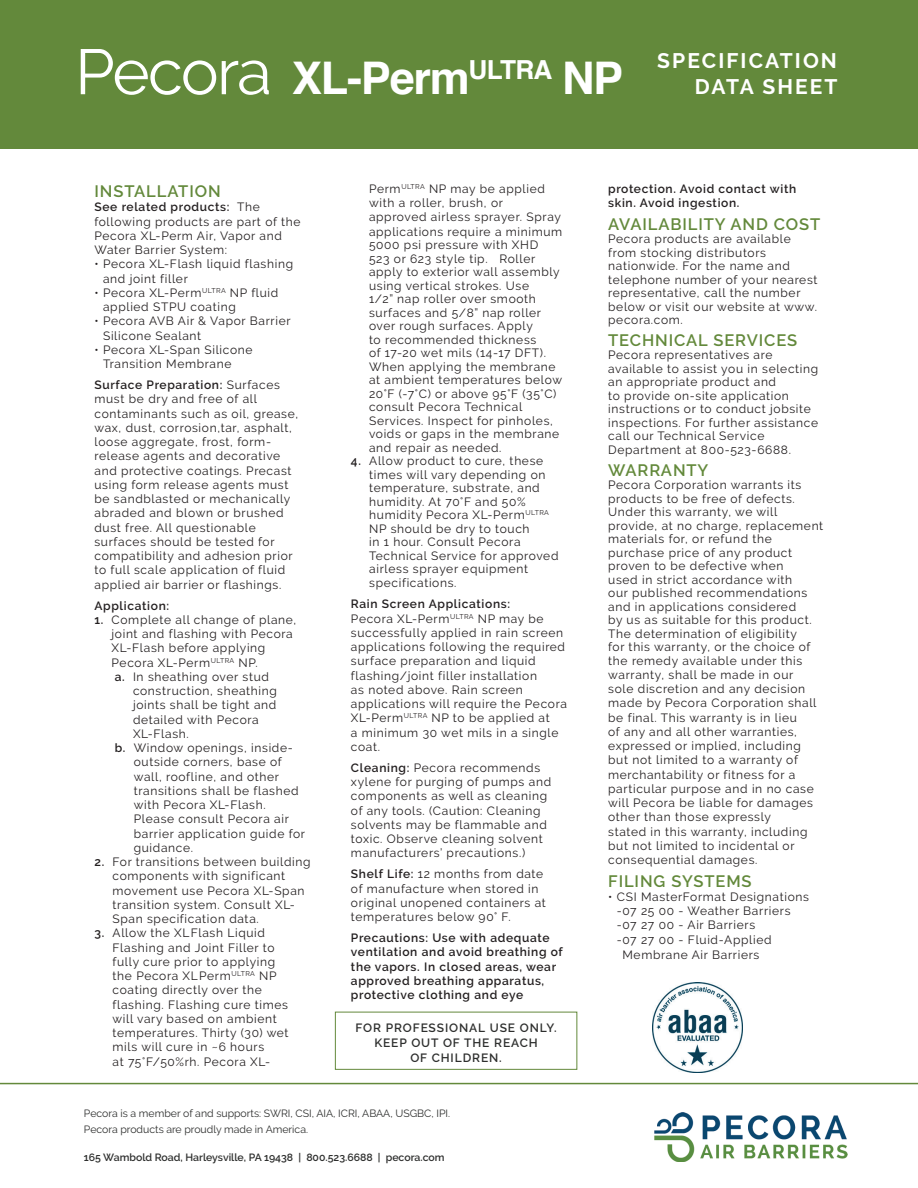
<style>
.page{position:relative;width:918px;height:1188px;background:#fff}
.page>*{position:absolute;margin:0;border:0;box-sizing:border-box;transform-origin:0 0}
.t1{font:700 45px "Helvetica";letter-spacing:-.03em;color:#fff}
.t2{font:700 21px/25.2px "Raleway";letter-spacing:.1em;color:#fff;text-align:right}
.t3{font:600 16.5px "Raleway";letter-spacing:.055em;color:#63893b}
.t4{font:12px/14.2px "Raleway";letter-spacing:.055em;color:#231f20}
.t5{font:600 12px/14.2px "Raleway";letter-spacing:.055em;color:#231f20}
.t6{font:600 12px/15px "Raleway";letter-spacing:.075em;color:#2e2f2e;text-align:center}
.t7{font:10.5px/15.9px "Raleway";color:#2e2f2e}
.t8{font:600 10.5px "Raleway";color:#2e2f2e}
.s1{font-family:"Raleway";font-weight:400;font-size:63.75px}
.s2{font-weight:600}
</style>
<div class="page">
<div style="left:0;top:0;width:918px;height:148px;background:#63893b"></div>
<hr style="left:0;top:1083px;width:918px;height:1px;background:#63893b">
<div style="left:335px;top:1012px;width:242px;height:58px;border:1px solid #63893b"></div>
<img style="left:652px;top:982px;width:90px;height:90px">
<img style="left:654px;top:1112px;width:193px;height:50px">
<h1 class="t1" style="left:75px;top:42px;width:550px"><span class="s1">Pecora</span> XL-Perm<sup>ULTRA</sup> NP</h1>
<h2 class="t2" style="left:657px;top:48px;width:182px">SPECIFICATION<br>DATA SHEET</h2>
<h3 class="t3" style="left:94px;top:182px;width:128px">INSTALLATION</h3>
<p class="t4" style="left:94px;top:200px;width:208px"><span class="s2">See related products:</span> The following products are part of the<br>Pecora XL-Perm Air, Vapor and<br>Water Barrier System:</p>
<p class="t4" style="left:103px;top:257px;width:192px;text-indent:-9px">• Pecora XL-Flash liquid flashing and joint filler</p>
<p class="t4" style="left:103px;top:285px;width:177px;text-indent:-9px">• Pecora XL-Perm<sup>ULTRA</sup> NP fluid applied STPU coating</p>
<p class="t4" style="left:103px;top:314px;width:189px;text-indent:-9px">• Pecora AVB Air &amp; Vapor Barrier<br>Silicone Sealant</p>
<p class="t4" style="left:103px;top:342px;width:151px;text-indent:-9px">• Pecora XL-Span Silicone<br>Transition Membrane</p>
<p class="t4" style="left:94px;top:378px;width:205px"><span class="s2">Surface Preparation:</span> Surfaces must be dry and free of all contaminants such as oil, grease, wax, dust, corrosion,tar, asphalt, loose aggregate, frost, form&shy;release agents and decorative and protective coatings. Precast using form release agents must be sandblasted or mechanically abraded and blown or brushed dust free. All questionable surfaces should be tested for compatibility and adhesion prior to full scale application of fluid applied air barrier or flashings.</p>
<p class="t5" style="left:94px;top:598px;width:76px">Application:</p>
<p class="t4" style="left:94px;top:612px;width:203px"><span class="s2">1.</span> Complete all change of plane,</p>
<p class="t4" style="left:112px;top:627px;width:183px">joint and flashing with Pecora</p>
<p class="t4" style="left:112px;top:641px;width:155px">XL-Flash before applying</p>
<p class="t4" style="left:112px;top:655px;width:148px">Pecora XL-Perm<sup>ULTRA</sup> NP.</p>
<p class="t4" style="left:115px;top:670px;width:156px"><span class="s2">a.</span> In sheathing over stud</p>
<p class="t4" style="left:133px;top:684px;width:145px">construction, sheathing</p>
<p class="t4" style="left:133px;top:698px;width:145px">joints shall be tight and</p>
<p class="t4" style="left:133px;top:712px;width:127px">detailed with Pecora</p>
<p class="t4" style="left:133px;top:726px;width:57px">XL-Flash.</p>
<p class="t4" style="left:115px;top:741px;width:180px"><span class="s2">b.</span> Window openings, inside-</p>
<p class="t4" style="left:134px;top:755px;width:150px">outside corners, base of</p>
<p class="t4" style="left:134px;top:769px;width:147px">wall, roofline, and other</p>
<p class="t4" style="left:134px;top:783px;width:166px">transitions shall be flashed</p>
<p class="t4" style="left:134px;top:798px;width:133px">with Pecora XL-Flash.</p>
<p class="t4" style="left:134px;top:812px;width:157px">Please consult Pecora air</p>
<p class="t4" style="left:134px;top:826px;width:173px">barrier application guide for</p>
<p class="t4" style="left:134px;top:840px;width:61px">guidance.</p>
<p class="t4" style="left:113px;top:855px;width:199px;text-indent:-18px"><span class="s2">2.</span> For transitions between building components with significant movement use Pecora XL-Span transition system. Consult XL-<br>Span specification data.</p>
<p class="t4" style="left:113px;top:926px;width:178px;text-indent:-18px"><span class="s2">3.</span> Allow the XLFlash Liquid<br>Flashing and Joint Filler to fully cure prior to applying the Pecora XLPerm<sup>ULTRA</sup> NP coating directly over the flashing. Flashing cure times will vary based on ambient temperatures. Thirty (30) wet mils will cure in ~6 hours<br>at 75°F/50%rh. Pecora XL-</p>
<p class="t4" style="left:369px;top:182px;width:195px;line-height:13.6px">Perm<sup>ULTRA</sup> NP may be applied with a roller, brush, or approved airless sprayer. Spray applications require a minimum<br>5000 psi pressure with XHD<br>523 or 623 style tip. Roller apply to exterior wall assembly using vertical strokes. Use<br>1/2” nap roller over smooth surfaces and 5/8” nap roller over rough surfaces. Apply<br>to recommended thickness<br>of 17-20 wet mils (14-17 DFT).<br>When applying the membrane at ambient temperatures below<br>20°F (-7°C) or above 95°F (35°C) consult Pecora Technical<br>Services. Inspect for pinholes, voids or gaps in the membrane and repair as needed.</p>
<p class="t4" style="left:369px;top:454px;width:191px;line-height:13.6px;text-indent:-18px"><span class="s2">4.</span> Allow product to cure, these times will vary depending on temperature, substrate, and humidity. At 70°F and 50% humidity Pecora XL-Perm<sup>ULTRA<br></sup>NP should be dry to touch<br>in 1 hour. Consult Pecora<br>Technical Service for approved airless sprayer equipment specifications.</p>
<p class="t4" style="left:351px;top:597px;width:218px"><span class="s2">Rain Screen Applications:<br></span>Pecora XL-Perm<sup>ULTRA</sup> NP may be successfully applied in rain screen applications following the required surface preparation and liquid flashing/joint filler installation<br>as noted above. Rain screen applications will require the Pecora<br>XL-Perm<sup>ULTRA</sup> NP to be applied at<br>a minimum 30 wet mils in a single coat.</p>
<p class="t4" style="left:351px;top:761px;width:202px"><span class="s2">Cleaning:</span> Pecora recommends xylene for purging of pumps and components as well as cleaning of any tools. (Caution: Cleaning solvents may be flammable and toxic. Observe cleaning solvent manufacturers’ precautions.)</p>
<p class="t4" style="left:351px;top:867px;width:197px"><span class="s2">Shelf Life:</span> 12 months from date of manufacture when stored in original unopened containers at temperatures below 90° F.</p>
<p class="t5" style="left:351px;top:931px;width:213px">Precautions: Use with adequate ventilation and avoid breathing of the vapors. In closed areas, wear approved breathing apparatus, protective clothing and eye</p>
<p class="t6" style="left:355px;top:1020px;width:203px">FOR PROFESSIONAL USE ONLY.<br>KEEP OUT OF THE REACH<br>OF CHILDREN.</p>
<p class="t7" style="left:84px;top:1105px;width:368px">Pecora is a member of and supports: SWRI, CSI, AIA, ICRI, ABAA, USGBC, IPI.<br>Pecora products are proudly made in America.</p>
<p class="t8" style="left:84px;top:1151px;width:362px">165 Wambold Road, Harleysville, PA 19438 | 800.523.6688 | pecora.com</p>
<p class="t5" style="left:608px;top:182px;width:190px">protection. Avoid contact with skin. Avoid ingestion.</p>
<h3 class="t3" style="left:608px;top:214px;width:214px">AVAILABILITY AND COST</h3>
<p class="t4" style="left:608px;top:232px;width:211px;line-height:13.5px">Pecora products are available from stocking distributors nationwide. For the name and telephone number of your nearest representative, call the number below or visit our website at www. pecora.com.</p>
<h3 class="t3" style="left:608px;top:331px;width:190px">TECHNICAL SERVICES</h3>
<p class="t4" style="left:608px;top:348px;width:212px;line-height:13.5px">Pecora representatives are available to assist you in selecting an appropriate product and<br>to provide on-site application instructions or to conduct jobsite inspections. For further assistance call our Technical Service<br>Department at 800-523-6688.</p>
<h3 class="t3" style="left:608px;top:460px;width:102px">WARRANTY</h3>
<p class="t4" style="left:608px;top:478px;width:217px">Pecora Corporation warrants its products to be free of defects.<br>Under this warranty, we will provide, at no charge, replacement materials for, or refund the purchase price of any product proven to be defective when<br>used in strict accordance with<br>our published recommendations and in applications considered<br>by us as suitable for this product.<br>The determination of eligibility<br>for this warranty, or the choice of the remedy available under this warranty, shall be made in our<br>sole discretion and any decision made by Pecora Corporation shall be final. This warranty is in lieu<br>of any and all other warranties, expressed or implied, including but not limited to a warranty of merchantability or fitness for a particular purpose and in no case will Pecora be liable for damages other than those expressly<br>stated in this warranty, including but not limited to incidental or consequential damages.</p>
<h3 class="t3" style="left:608px;top:871px;width:145px">FILING SYSTEMS</h3>
<p class="t4" style="left:617px;top:890px;width:194px;text-indent:-9px">• CSI MasterFormat Designations -07 25 00 - Weather Barriers -07 27 00 - Air Barriers</p>
<p class="t4" style="left:617px;top:932px;width:156px;line-height:15px;text-align:center">- 07 27 00 - Fluid-Applied<br>Membrane Air Barriers</p>
</div>
